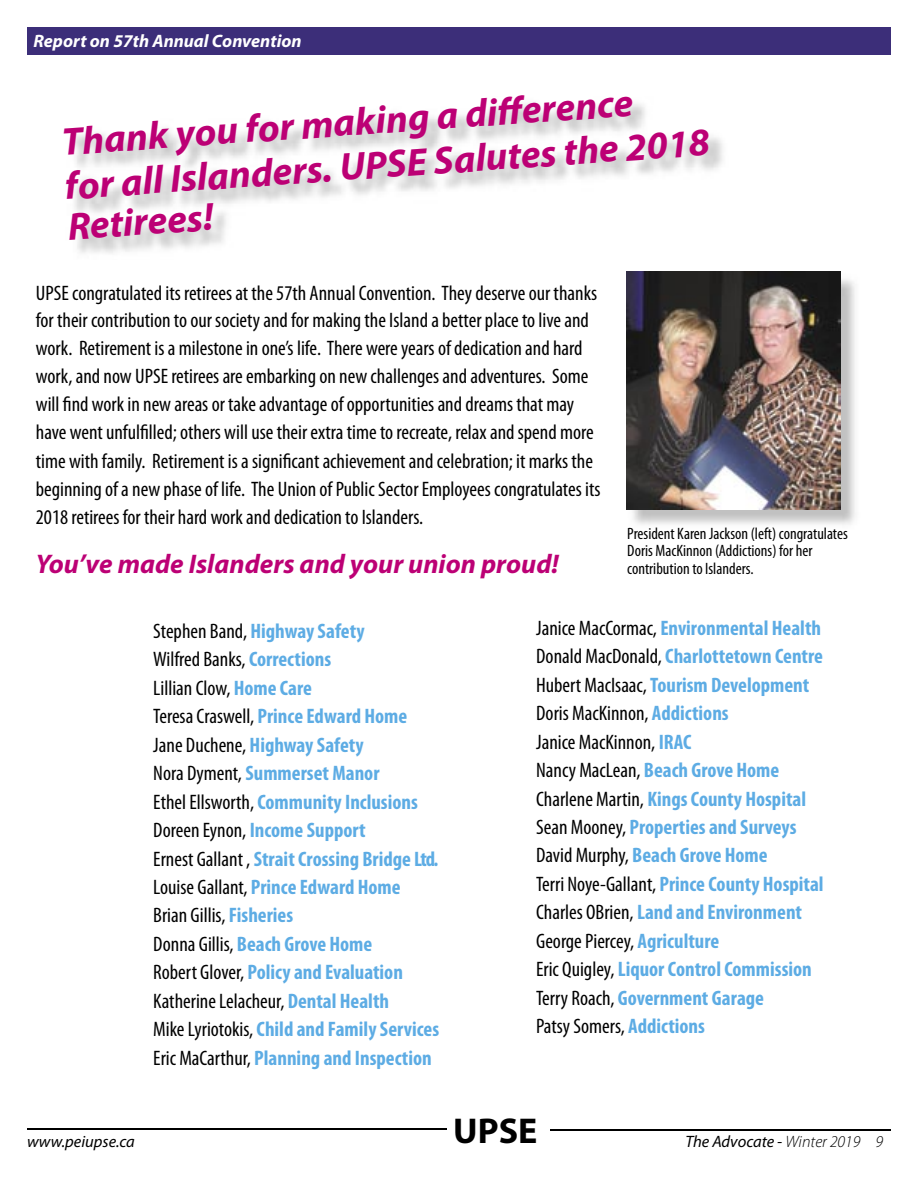
<style>
.page{position:relative;width:918px;height:1188px;background:#fff}
.page>*{position:absolute;margin:0;border:0;box-sizing:border-box;transform-origin:0 0}
.t1{font:italic 700 39px/44.4px "Myriad Pro";color:#bc0075}
.t2{font:700 36px "Myriad Pro";color:#000}
.t3{font:italic 700 27px "Myriad Pro";color:#bc0075}
.t4{font:700 condensed 21px/28.5px "Myriad Pro";color:#5dace4}
.t5{font:condensed 21px/28px "Myriad Pro";color:#000}
.t6{font:italic 700 18px "Myriad Pro";color:#fff}
.t7{font:condensed 16.5px/17.5px "Myriad Pro";color:#000}
.t8{font:italic 16.5px "Myriad Pro";color:#000}
.s1{font-weight:400;color:#000}
.s2{font-weight:300}
</style>
<div class="page">
<hr style="left:27px;top:1129px;width:419px;height:1px;background:#000">
<hr style="left:551px;top:1129px;width:340px;height:1px;background:#000">
<div style="left:27px;top:27px;width:864px;height:27px;background:#3c2e79"></div>
<img style="left:626px;top:272px;width:215px;height:238px">
<p class="t6" style="left:34px;top:29px;width:270px">Report on 57th Annual Convention</p>
<h1 class="t1" style="left:60px;top:119px;width:648px;rotate:-4deg">Thank you for making a diff erence<br>for all Islanders. UPSE Salutes the 2018</h1>
<h1 class="t1" style="left:66px;top:203px;width:147px;rotate:-4deg">Retirees!</h1>
<p class="t5" style="left:36px;top:278px;width:566px">UPSE congratulated its retirees at the 57th Annual Convention. They deserve our thanks for their contribution to our society and for making the Island a better place to live and work. Retirement is a milestone in one’s life. There were years of dedication and hard work, and now UPSE retirees are embarking on new challenges and adventures. Some will find work in new areas or take advantage of opportunities and dreams that may have went unfulfilled; others will use their extra time to recreate, relax and spend more time with family. Retirement is a significant achievement and celebration; it marks the beginning of a new phase of life. The Union of Public Sector Employees congratulates its 2018 retirees for their hard work and dedication to Islanders.</p>
<p class="t3" style="left:36px;top:547px;width:524px">You’ve made Islanders and your union proud!</p>
<p class="t7" style="left:627px;top:524px;width:222px">President Karen Jackson (left) congratulates<br>Doris MacKinnon (Addictions) for her contribution to Islanders.</p>
<p class="t4" style="left:153px;top:616px;width:287px"><span class="s1">Stephen Band,</span> Highway Safety<br><span class="s1">Wilfred Banks,</span> Corrections<br><span class="s1">Lillian Clow,</span> Home Care<br><span class="s1">Teresa Craswell,</span> Prince Edward Home <span class="s1">Jane Duchene,</span> Highway Safety<br><span class="s1">Nora Dyment,</span> Summerset Manor<br><span class="s1">Ethel Ellsworth,</span> Community Inclusions <span class="s1">Doreen Eynon,</span> Income Support<br><span class="s1">Ernest Gallant ,</span> Strait Crossing Bridge Ltd.<br><span class="s1">Louise Gallant,</span> Prince Edward Home <span class="s1">Brian Gillis,</span> Fisheries<br><span class="s1">Donna Gillis,</span> Beach Grove Home<br><span class="s1">Robert Glover,</span> Policy and Evaluation <span class="s1">Katherine Lelacheur,</span> Dental Health<br><span class="s1">Mike Lyriotokis,</span> Child and Family Services <span class="s1">Eric MaCarthur,</span> Planning and Inspection</p>
<p class="t4" style="left:536px;top:613px;width:289px"><span class="s1">Janice MacCormac,</span> Environmental Health <span class="s1">Donald MacDonald,</span> Charlottetown Centre <span class="s1">Hubert MacIsaac,</span> Tourism Development <span class="s1">Doris MacKinnon,</span> Addictions<br><span class="s1">Janice MacKinnon,</span> IRAC<br><span class="s1">Nancy MacLean,</span> Beach Grove Home <span class="s1">Charlene Martin,</span> Kings County Hospital <span class="s1">Sean Mooney,</span> Properties and Surveys <span class="s1">David Murphy,</span> Beach Grove Home<br><span class="s1">Terri Noye-Gallant,</span> Prince County Hospital <span class="s1">Charles OBrien,</span> Land and Environment <span class="s1">George Piercey,</span> Agriculture<br><span class="s1">Eric Quigley,</span> Liquor Control Commission <span class="s1">Terry Roach,</span> Government Garage<br><span class="s1">Patsy Somers,</span> Addictions</p>
<p class="t8" style="left:27px;top:1131px;width:109px">www.peiupse.ca</p>
<h2 class="t2" style="left:453px;top:1107px;width:86px">UPSE</h2>
<p class="t8" style="left:685px;top:1131px;width:199px">The Advocate - <span class="s2">Winter 2019 9</span></p>
</div>
